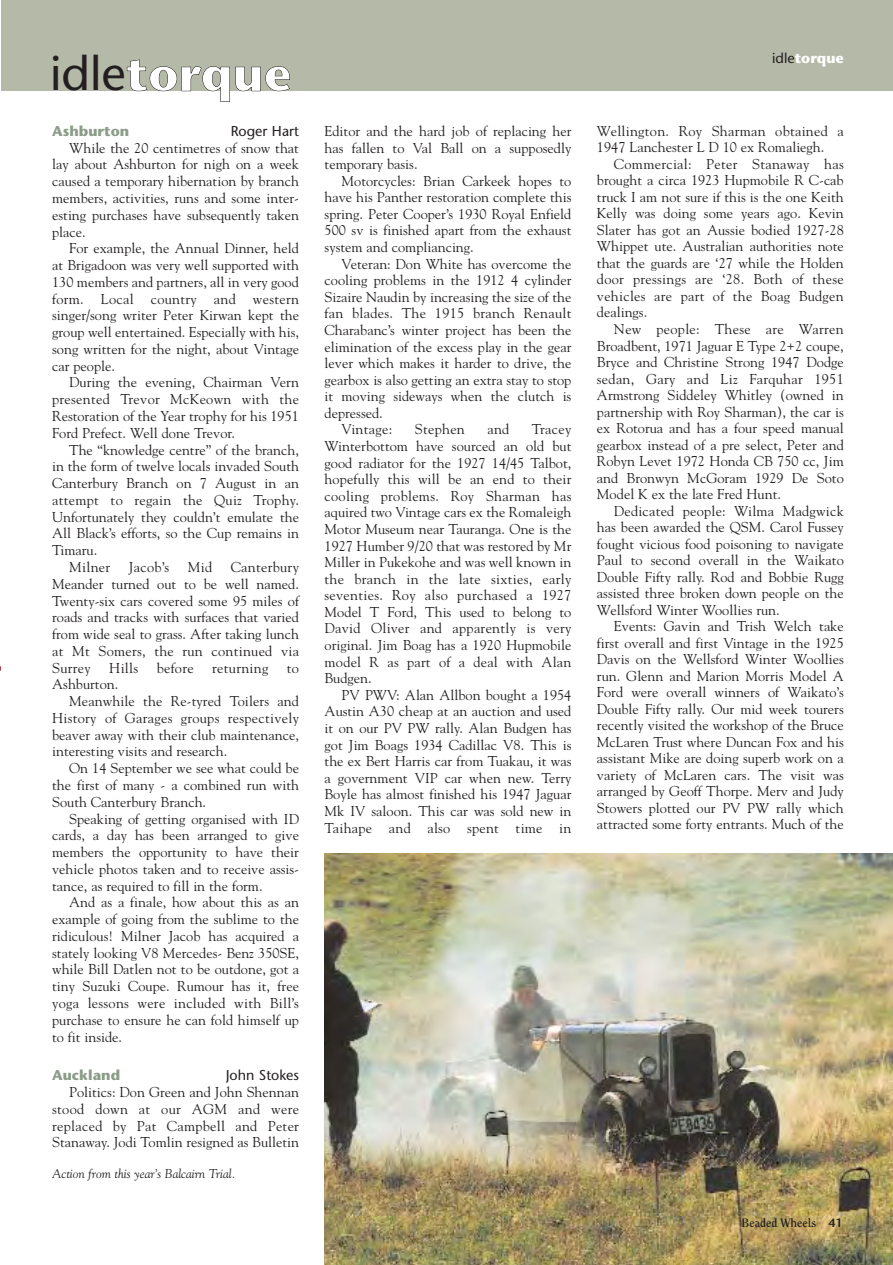
<style>
.page{position:relative;width:893px;height:1265px;background:#fff}
.page>*{position:absolute;margin:0;border:0;box-sizing:border-box;transform-origin:0 0}
.t1{font:48px "Stone Sans";color:#231f20}
.t2{font:14.25px/16.5px "Goudy";color:#231f20;text-align:justify}
.t3{font:14.25px "Goudy";letter-spacing:.02em;color:#231f20}
.t4{font:14.25px "Stone Sans";color:#231f20}
.t5{font:700 14.25px "Stone Sans";color:#8b9d89}
.t6{font:700 14.25px "Stone Sans";color:#fff}
.t7{font:italic 12.75px "Goudy";color:#231f20}
.t8{font:700 12px "Clearface";color:#231f20}
.s1{font-weight:400;color:#231f20}
.s2{font-family:"Stone Sans";font-weight:600}
</style>
<div class="page">
<img style="left:324px;top:853px;width:568px;height:411px">
<div style="left:1px;top:0;width:891px;height:91px;background:#b5b9a7"></div>
<svg style="left:127px;top:59px;width:163px;height:43px"></svg>
<h1 class="t1" style="left:50px;top:55px;width:77px">idle</h1>
<p class="t6" style="left:771px;top:52px;width:73px"><span class="s1">idle</span>torque</p>
<p class="t5" style="left:52px;top:125px;width:79px">Ashburton</p>
<p class="t4" style="left:230px;top:125px;width:70px">Roger Hart</p>
<p class="t2" style="left:52px;top:140px;width:248px;text-indent:17px">While the 20 centimetres of snow that lay about Ashburton for nigh on a week caused a temporary hibernation by branch members, activities, runs and some inter&shy;esting purchases have subsequently taken place.</p>
<p class="t2" style="left:52px;top:241px;width:248px;text-indent:17px">For example, the Annual Dinner, held at Brigadoon was very well supported with 130 members and partners, all in very good form. Local country and western singer/song writer Peter Kirwan kept the group well entertained. Especially with his, song written for the night, about Vintage car people.</p>
<p class="t2" style="left:52px;top:375px;width:248px;text-indent:17px">During the evening, Chairman Vern presented Trevor McKeown with the Restoration of the Year trophy for his 1951<br>Ford Prefect. Well done Trevor.</p>
<p class="t2" style="left:69px;top:442px;width:231px">The “knowledge centre” of the branch,</p>
<p class="t2" style="left:52px;top:459px;width:248px">in the form of twelve locals invaded South</p>
<p class="t2" style="left:52px;top:476px;width:248px">Canterbury Branch on 7 August in an</p>
<p class="t3" style="left:52px;top:494px;width:248px">attempt to regain the Quiz Trophy.</p>
<p class="t2" style="left:52px;top:509px;width:248px">Unfortunately they couldn’t emulate the</p>
<p class="t2" style="left:52px;top:526px;width:248px">All Black’s efforts, so the Cup remains in</p>
<p class="t2" style="left:52px;top:543px;width:47px">Timaru.</p>
<p class="t2" style="left:69px;top:559px;width:43px">Milner</p>
<p class="t2" style="left:129px;top:559px;width:42px">Jacob’s</p>
<p class="t2" style="left:188px;top:559px;width:26px">Mid</p>
<p class="t2" style="left:52px;top:559px;width:248px;text-indent:178px">Canterbury Meander turned out to be well named.<br>Twenty-six cars covered some 95 miles of roads and tracks with surfaces that varied from wide seal to grass. After taking lunch at Mt Somers, the run continued via Surrey</p>
<p class="t2" style="left:109px;top:660px;width:30px">Hills</p>
<p class="t2" style="left:157px;top:660px;width:39px">before</p>
<p class="t3" style="left:212px;top:661px;width:58px">returning</p>
<p class="t2" style="left:287px;top:660px;width:14px">to</p>
<p class="t2" style="left:52px;top:677px;width:68px">Ashburton.</p>
<p class="t2" style="left:69px;top:694px;width:231px">Meanwhile the Re-tyred Toilers and</p>
<p class="t3" style="left:52px;top:712px;width:248px">History of Garages groups respectively</p>
<p class="t2" style="left:52px;top:727px;width:248px">beaver away with their club maintenance,</p>
<p class="t2" style="left:52px;top:744px;width:177px">interesting visits and research.</p>
<p class="t2" style="left:69px;top:761px;width:231px">On 14 September we see what could be</p>
<p class="t2" style="left:52px;top:777px;width:248px">the first of many - a combined run with</p>
<p class="t2" style="left:52px;top:794px;width:155px">South Canterbury Branch.</p>
<p class="t2" style="left:69px;top:811px;width:231px">Speaking of getting organised with ID</p>
<p class="t2" style="left:52px;top:828px;width:248px">cards, a day has been arranged to give</p>
<p class="t2" style="left:52px;top:844px;width:248px">members the opportunity to have their</p>
<p class="t2" style="left:52px;top:861px;width:248px">vehicle photos taken and to receive assis-</p>
<p class="t2" style="left:52px;top:878px;width:212px">tance, as required to fill in the form.</p>
<p class="t2" style="left:69px;top:895px;width:231px">And as a finale, how about this as an</p>
<p class="t2" style="left:52px;top:911px;width:248px">example of going from the sublime to the</p>
<p class="t2" style="left:52px;top:928px;width:248px">ridiculous! Milner Jacob has acquired a</p>
<p class="t2" style="left:52px;top:945px;width:248px">stately looking V8 Mercedes- Benz 350SE,</p>
<p class="t2" style="left:52px;top:962px;width:248px">while Bill Datlen not to be outdone, got a</p>
<p class="t2" style="left:52px;top:978px;width:248px">tiny Suzuki Coupe. Rumour has it, free</p>
<p class="t3" style="left:52px;top:997px;width:248px">yoga lessons were included with Bill’s</p>
<p class="t2" style="left:52px;top:1012px;width:248px">purchase to ensure he can fold himself up</p>
<p class="t2" style="left:52px;top:1029px;width:71px">to fit inside.</p>
<p class="t5" style="left:52px;top:1069px;width:70px">Auckland</p>
<p class="t4" style="left:226px;top:1069px;width:75px">John Stokes</p>
<p class="t2" style="left:52px;top:1084px;width:248px;text-indent:17px">Politics: Don Green and John Shennan stood down at our AGM and were replaced by Pat Campbell and Peter Stanaway. Jodi Tomlin resigned as Bulletin</p>
<p class="t7" style="left:52px;top:1168px;width:185px">Action from this year’s Balcairn Trial.</p>
<p class="t2" style="left:324px;top:124px;width:248px">Editor and the hard job of replacing her has fallen to Val Ball on a supposedly temporary basis.</p>
<p class="t2" style="left:324px;top:173px;width:248px;text-indent:17px">Motorcycles: Brian Carkeek hopes to have his Panther restoration complete this spring. Peter Cooper’s 1930 Royal Enfield 500 sv is finished apart from the exhaust system and compliancing.</p>
<p class="t2" style="left:341px;top:256px;width:231px">Veteran: Don White has overcome the</p>
<p class="t2" style="left:324px;top:273px;width:248px">cooling problems in the 1912 4 cylinder</p>
<p class="t2" style="left:324px;top:289px;width:248px">Sizaire Naudin by increasing the size of the</p>
<p class="t3" style="left:324px;top:308px;width:248px">fan blades. The 1915 branch Renault</p>
<p class="t2" style="left:324px;top:323px;width:248px">Charabanc’s winter project has been the</p>
<p class="t2" style="left:324px;top:339px;width:248px">elimination of the excess play in the gear</p>
<p class="t2" style="left:324px;top:356px;width:248px">lever which makes it harder to drive, the</p>
<p class="t2" style="left:324px;top:372px;width:248px">gearbox is also getting an extra stay to stop</p>
<p class="t2" style="left:324px;top:389px;width:248px">it moving sideways when the clutch is</p>
<p class="t2" style="left:324px;top:406px;width:60px">depressed.</p>
<p class="t3" style="left:341px;top:424px;width:52px">Vintage:</p>
<p class="t3" style="left:414px;top:424px;width:51px">Stephen</p>
<p class="t2" style="left:487px;top:422px;width:23px">and</p>
<p class="t2" style="left:324px;top:422px;width:248px;text-indent:207px">Tracey Winterbottom have sourced an old but good radiator for the 1927 14/45 Talbot, hopefully this will be an end to their cooling problems. Roy Sharman has aquired two Vintage cars ex the Romaleigh Motor Museum near Tauranga. One is the 1927 Humber 9/20 that was restored by Mr Miller in Pukekohe and was well known in the branch in the late sixties, early seventies. Roy also purchased a 1927<br>Model T Ford, This used to belong to David Oliver and apparently is very original. Jim Boag has a 1920 Hupmobile model R as part of a deal with Alan Budgen.</p>
<p class="t2" style="left:324px;top:687px;width:248px;text-indent:17px">PV PWV: Alan Allbon bought a 1954<br>Austin A30 cheap at an auction and used it on our PV PW rally. Alan Budgen has got Jim Boags 1934 Cadillac V8. This is the ex Bert Harris car from Tuakau, it was a government VIP car when new. Terry Boyle has almost finished his 1947 Jaguar Mk IV saloon. This car was sold new in Taihape and also spent time in</p>
<p class="t2" style="left:596px;top:124px;width:248px">Wellington. Roy Sharman obtained a<br>1947 Lanchester L D 10 ex Romaliegh.</p>
<p class="t2" style="left:596px;top:157px;width:248px;text-indent:17px">Commercial: Peter Stanaway has brought a circa 1923 Hupmobile R C-cab truck I am not sure if this is the one Keith Kelly was doing some years ago. Kevin Slater has got an Aussie bodied 1927-28<br>Whippet ute. Australian authorities note that the guards are ‘27 while the Holden door pressings are ‘28. Both of these vehicles are part of the Boag Budgen dealings.</p>
<p class="t2" style="left:596px;top:322px;width:248px;text-indent:17px">New people: These are Warren Broadbent, 1971 Jaguar E Type 2+2 coupe, Bryce and Christine Strong 1947 Dodge sedan, Gary and Liz Farquhar 1951<br>Armstrong Siddeley Whitley (owned in partnership with Roy Sharman), the car is ex Rotorua and has a four speed manual gearbox instead of a pre select, Peter and Robyn Levet 1972 Honda CB 750 cc, Jim and Bronwyn McGoram 1929 De Soto Model K ex the late Fred Hunt.</p>
<p class="t2" style="left:596px;top:503px;width:248px;text-indent:17px">Dedicated people: Wilma Madgwick has been awarded the QSM. Carol Fussey fought vicious food poisoning to navigate Paul to second overall in the Waikato Double Fifty rally. Rod and Bobbie Rugg assisted three broken down people on the Wellsford Winter Woollies run.</p>
<p class="t2" style="left:596px;top:619px;width:248px;text-indent:17px">Events: Gavin and Trish Welch take first overall and first Vintage in the 1925<br>Davis on the Wellsford Winter Woollies run. Glenn and Marion Morris Model A Ford were overall winners of Waikato’s Double Fifty rally. Our mid week tourers recently visited the workshop of the Bruce McLaren Trust where Duncan Fox and his assistant Mike are doing superb work on a variety of McLaren cars. The visit was arranged by Geoff Thorpe. Merv and Judy Stowers plotted our PV PW rally which attracted some forty entrants. Much of the</p>
<p class="t8" style="left:741px;top:1217px;width:102px">Beaded Wheels <span class="s2">41</span></p>
</div>
